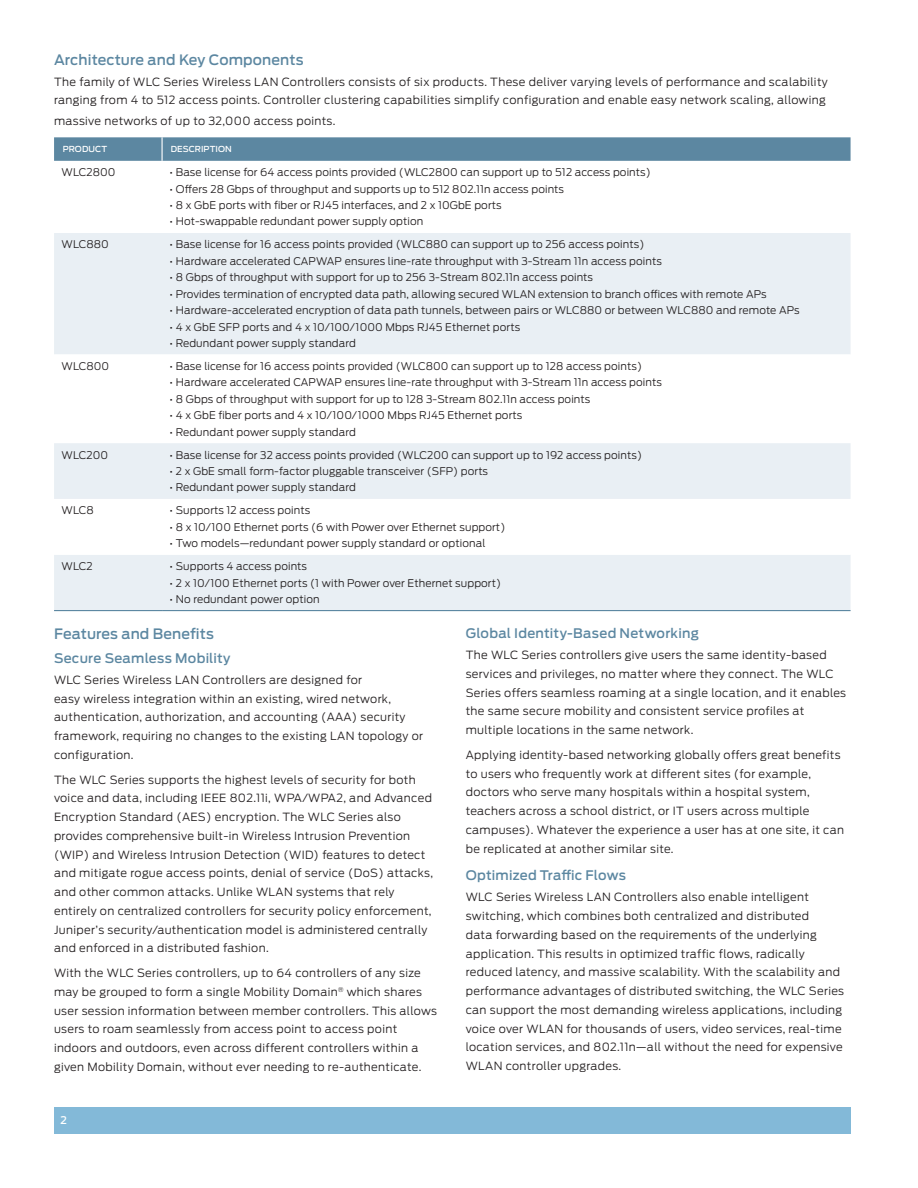
<style>
.page{position:relative;width:918px;height:1188px;background:#fff}
.page>*{position:absolute;margin:0;border:0;box-sizing:border-box;transform-origin:0 0}
.t1{font:500 14.25px "Antenna";letter-spacing:.01em;color:#5c87a1}
.t2{font:500 13.2px "Antenna";letter-spacing:.02em;color:#5c87a1}
.t3{font:300 11.25px/18.8px "Antenna";letter-spacing:.03em;color:#231f20}
.t4{font:300 10.5px "Antenna";letter-spacing:.01em;color:#231f20}
.t5{font:500 10.5px "Antenna";color:#fff}
.t6{font:500 8.25px "Antenna";letter-spacing:.01em;color:#fff}
</style>
<div class="page">
<div style="left:54px;top:1107px;width:796px;height:27px;background:#83b9d8"></div>
<div style="left:54px;top:233px;width:797px;height:377px;background:#e9eff4"></div>
<svg style="left:54px;top:354px;width:797px;height:201px"></svg>
<svg style="left:54px;top:137px;width:797px;height:24px;background:#5f89a3"></svg>
<hr style="left:54px;top:610px;width:108px;height:1px;background:#5c87a1">
<hr style="left:162px;top:610px;width:689px;height:1px;background:#5c87a1">
<p class="t1" style="left:54px;top:51px;width:251px">Architecture and Key Components</p>
<p class="t3" style="left:54px;top:72px;width:775px">The family of WLC Series Wireless LAN Controllers consists of six products. These deliver varying levels of performance and scalability ranging from 4 to 512 access points. Controller clustering capabilities simplify configuration and enable easy network scaling, allowing</p>
<p class="t3" style="left:54px;top:112px;width:283px">massive networks of up to 32,000 access points.</p>
<p class="t6" style="left:63px;top:144px;width:46px">Product</p>
<p class="t6" style="left:171px;top:144px;width:63px">Description</p>
<p class="t4" style="left:62px;top:166px;width:55px">WLC2800</p>
<p class="t4" style="left:170px;top:166px;width:483px">• Base license for 64 access points provided (WLC2800 can support up to 512 access points)</p>
<p class="t4" style="left:170px;top:183px;width:396px">• Offers 28 Gbps of throughput and supports up to 512 802.11n access points</p>
<p class="t4" style="left:170px;top:199px;width:333px">• 8 x GbE ports with fiber or RJ45 interfaces, and 2 x 10GbE ports</p>
<p class="t4" style="left:170px;top:216px;width:255px">• Hot-swappable redundant power supply option</p>
<p class="t4" style="left:62px;top:239px;width:49px">WLC880</p>
<p class="t4" style="left:170px;top:239px;width:476px">• Base license for 16 access points provided (WLC880 can support up to 256 access points)</p>
<p class="t4" style="left:170px;top:255px;width:494px">• Hardware accelerated CAPWAP ensures line-rate throughput with 3-Stream 11n access points</p>
<p class="t4" style="left:170px;top:271px;width:425px">• 8 Gbps of throughput with support for up to 256 3-Stream 802.11n access points</p>
<p class="t4" style="left:170px;top:288px;width:599px">• Provides termination of encrypted data path, allowing secured WLAN extension to branch offices with remote APs</p>
<p class="t4" style="left:170px;top:304px;width:632px">• Hardware-accelerated encryption of data path tunnels, between pairs or WLC880 or between WLC880 and remote APs</p>
<p class="t4" style="left:170px;top:321px;width:352px">• 4 x GbE SFP ports and 4 x 10/100/1000 Mbps RJ45 Ethernet ports</p>
<p class="t4" style="left:170px;top:337px;width:188px">• Redundant power supply standard</p>
<p class="t4" style="left:62px;top:360px;width:49px">WLC800</p>
<p class="t4" style="left:170px;top:360px;width:474px">• Base license for 16 access points provided (WLC800 can support up to 128 access points)</p>
<p class="t4" style="left:170px;top:376px;width:494px">• Hardware accelerated CAPWAP ensures line-rate throughput with 3-Stream 11n access points</p>
<p class="t4" style="left:170px;top:393px;width:422px">• 8 Gbps of throughput with support for up to 128 3-Stream 802.11n access points</p>
<p class="t4" style="left:170px;top:409px;width:354px">• 4 x GbE fiber ports and 4 x 10/100/1000 Mbps RJ45 Ethernet ports</p>
<p class="t4" style="left:170px;top:426px;width:188px">• Redundant power supply standard</p>
<p class="t4" style="left:62px;top:449px;width:48px">WLC200</p>
<p class="t4" style="left:170px;top:449px;width:474px">• Base license for 32 access points provided (WLC200 can support up to 192 access points)</p>
<p class="t4" style="left:170px;top:465px;width:320px">• 2 x GbE small form-factor pluggable transceiver (SFP) ports</p>
<p class="t4" style="left:170px;top:481px;width:188px">• Redundant power supply standard</p>
<p class="t4" style="left:62px;top:504px;width:34px">WLC8</p>
<p class="t4" style="left:170px;top:504px;width:142px">• Supports 12 access points</p>
<p class="t4" style="left:170px;top:521px;width:337px">• 8 x 10/100 Ethernet ports (6 with Power over Ethernet support)</p>
<p class="t4" style="left:170px;top:537px;width:317px">• Two models—redundant power supply standard or optional</p>
<p class="t4" style="left:62px;top:560px;width:33px">WLC2</p>
<p class="t4" style="left:170px;top:560px;width:139px">• Supports 4 access points</p>
<p class="t4" style="left:170px;top:577px;width:333px">• 2 x 10/100 Ethernet ports (1 with Power over Ethernet support)</p>
<p class="t4" style="left:170px;top:593px;width:151px">• No redundant power option</p>
<p class="t1" style="left:54px;top:625px;width:161px">Features and Benefits</p>
<p class="t2" style="left:54px;top:650px;width:178px">Secure Seamless Mobility</p>
<p class="t3" style="left:54px;top:671px;width:371px">WLC Series Wireless LAN Controllers are designed for<br>easy wireless integration within an existing, wired network, authentication, authorization, and accounting (AAA) security framework, requiring no changes to the existing LAN topology or configuration.</p>
<p class="t3" style="left:54px;top:770px;width:381px">The WLC Series supports the highest levels of security for both voice and data, including IEEE 802.11i, WPA/WPA2, and Advanced Encryption Standard (AES) encryption. The WLC Series also provides comprehensive built-in Wireless Intrusion Prevention (WIP) and Wireless Intrusion Detection (WID) features to detect and mitigate rogue access points, denial of service (DoS) attacks, and other common attacks. Unlike WLAN systems that rely entirely on centralized controllers for security policy enforcement, Juniper’s security/authentication model is administered centrally and enforced in a distributed fashion.</p>
<p class="t3" style="left:54px;top:964px;width:385px">With the WLC Series controllers, up to 64 controllers of any size may be grouped to form a single Mobility Domain<sup>®</sup> which shares user session information between member controllers. This allows users to roam seamlessly from access point to access point indoors and outdoors, even across different controllers within a given Mobility Domain, without ever needing to re-authenticate.</p>
<p class="t2" style="left:466px;top:626px;width:235px">Global I dentity-Based N etworking</p>
<p class="t3" style="left:466px;top:646px;width:382px">The WLC Series controllers give users the same identity-based services and privileges, no matter where they connect. The WLC Series offers seamless roaming at a single location, and it enables the same secure mobility and consistent service profiles at multiple locations in the same network.</p>
<p class="t3" style="left:466px;top:745px;width:380px">Applying identity-based networking globally offers great benefits to users who frequently work at different sites (for example, doctors who serve many hospitals within a hospital system, teachers across a school district, or IT users across multiple campuses). Whatever the experience a user has at one site, it can be replicated at another similar site.</p>
<p class="t2" style="left:466px;top:868px;width:162px">Optimized Traffic Flows</p>
<p class="t3" style="left:466px;top:888px;width:380px">WLC Series Wireless LAN Controllers also enable intelligent switching, which combines both centralized and distributed<br>data forwarding based on the requirements of the underlying application. This results in optimized traffic flows, radically reduced latency, and massive scalability. With the scalability and performance advantages of distributed switching, the WLC Series can support the most demanding wireless applications, including voice over WLAN for thousands of users, video services, real-time location services, and 802.11n—all without the need for expensive WLAN controller upgrades.</p>
<p class="t5" style="left:61px;top:1114px;width:8px">2</p>
</div>
